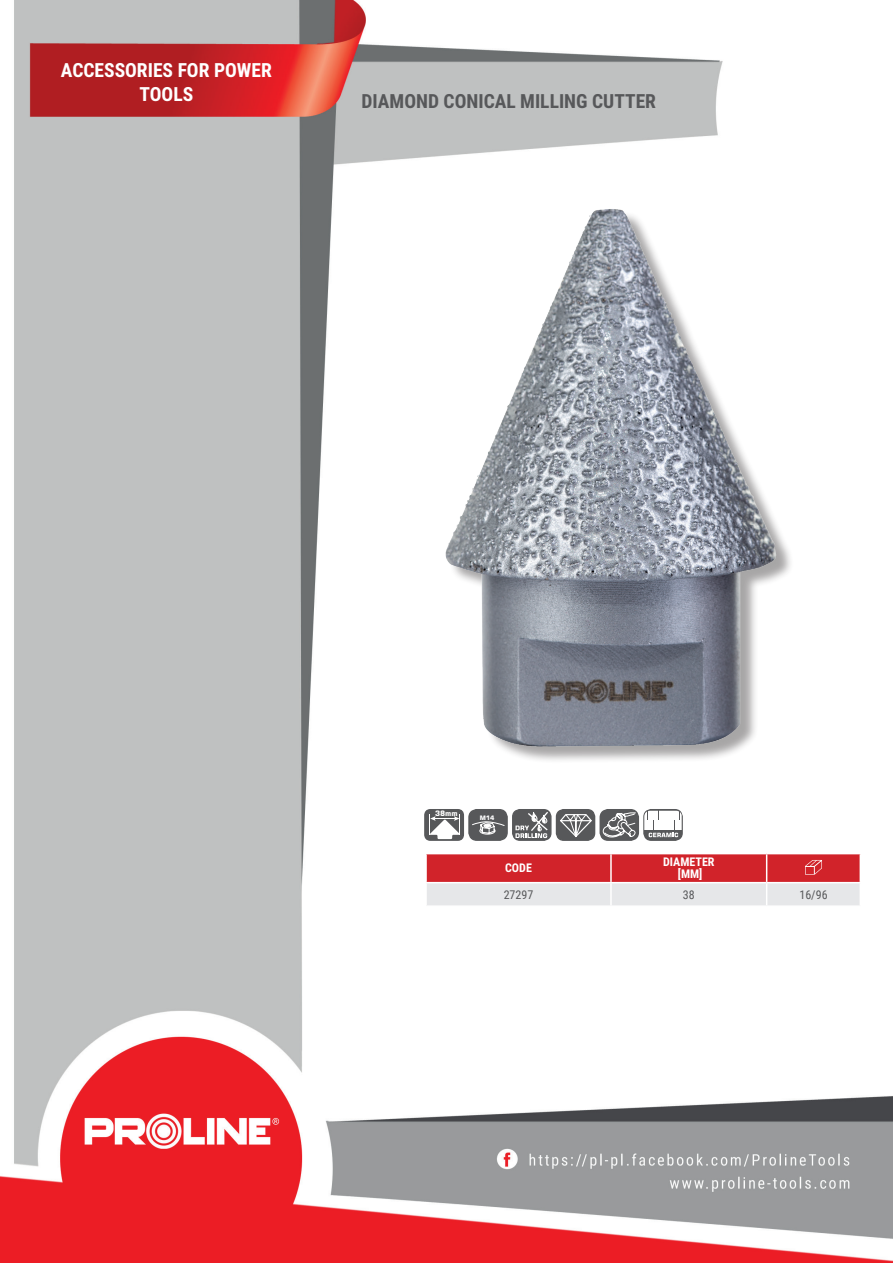
<style>
.page{position:relative;width:893px;height:1263px;background:#fff}
.page>*{position:absolute;margin:0;border:0;box-sizing:border-box;transform-origin:0 0}
.t1{font:700 19.5px "Roboto Condensed";color:#57585a}
.t2{font:700 19.5px/23.4px "Roboto Condensed";color:#fff;text-align:center}
.t3{font:700 12px/12px "Roboto Condensed";color:#fff;text-align:center}
.t4{font:12px "Roboto Condensed";color:#57585a}
.t5{font:700 7.35px "Square 721 BT";color:#fff}
.t6{font:700 6.15px "Square 721 BT";color:#fff}
</style>
<div class="page">
<img style="left:0;top:0;width:893px;height:1263px">
<div style="left:449px;top:212px;width:345px;height:552px;background:#231f20;opacity:.4"></div>
<img style="left:433px;top:200px;width:351px;height:557px">
<hr style="left:425px;top:854px;width:2px;height:28px;background:#fff">
<hr style="left:425px;top:883px;width:2px;height:22px;background:#fff">
<hr style="left:425px;top:853px;width:186px;height:1px;background:#fff">
<hr style="left:425px;top:882px;width:186px;height:1px;background:#fff">
<hr style="left:425px;top:905px;width:186px;height:2px;background:#fff">
<hr style="left:611px;top:905px;width:156px;height:2px;background:#fff">
<hr style="left:767px;top:905px;width:94px;height:2px;background:#fff">
<svg style="left:426px;top:853px;width:435px;height:53px;background:#dd868b"></svg>
<div style="left:424px;top:809px;width:40px;height:32px;background:#57585a;border-radius:6px"></div>
<svg style="left:429px;top:814px;width:31px;height:25px"></svg>
<div style="left:469px;top:810px;width:38px;height:30px;background:#57585a;border-radius:8px"></div>
<div style="left:468px;top:809px;width:40px;height:32px;border:1px solid #57585a;border-radius:8px"></div>
<svg style="left:472px;top:821px;width:33px;height:13px"></svg>
<div style="left:513px;top:810px;width:38px;height:30px;background:#57585a;border-radius:7px"></div>
<div style="left:512px;top:809px;width:39px;height:32px;border:1px solid #57585a;border-radius:7px"></div>
<svg style="left:515px;top:809px;width:34px;height:29px"></svg>
<div style="left:556px;top:810px;width:39px;height:30px;background:#57585a;border-radius:7px"></div>
<div style="left:556px;top:809px;width:39px;height:32px;border:1px solid #57585a;border-radius:7px"></div>
<svg style="left:559px;top:813px;width:34px;height:27px"></svg>
<div style="left:600px;top:810px;width:38px;height:30px;background:#57585a;border-radius:8px"></div>
<div style="left:599px;top:809px;width:40px;height:32px;border:1px solid #57585a;border-radius:8px"></div>
<svg style="left:601px;top:812px;width:35px;height:26px"></svg>
<svg style="left:644px;top:810px;width:38px;height:30px"></svg>
<div style="left:643px;top:809px;width:40px;height:32px;border:1px solid #57585a;border-radius:7px"></div>
<svg style="left:649px;top:833px;width:29px;height:4px"></svg>
<div style="left:648px;top:811px;width:10px;height:9px;background:#fff"></div>
<svg style="left:644px;top:811px;width:3px;height:9px"></svg>
<div style="left:659px;top:811px;width:9px;height:9px;background:#fff"></div>
<div style="left:669px;top:811px;width:10px;height:9px;background:#fff"></div>
<svg style="left:680px;top:811px;width:2px;height:9px"></svg>
<div style="left:644px;top:820px;width:9px;height:10px;background:#fff"></div>
<div style="left:654px;top:820px;width:9px;height:10px;background:#fff"></div>
<div style="left:664px;top:820px;width:10px;height:10px;background:#fff"></div>
<div style="left:675px;top:820px;width:7px;height:10px;background:#fff"></div>
<p class="t2" style="left:61px;top:58px;width:212px">ACCESSORIES FOR POWER<br>TOOLS</p>
<p class="t1" style="left:361px;top:88px;width:296px">DIAMOND CONICAL MILLING CUTTER</p>
<p class="t5" style="left:435px;top:809px;width:24px">38mm</p>
<p class="t6" style="left:480px;top:813px;width:16px">M14</p>
<p class="t3" style="left:505px;top:862px;width:28px">CODE</p>
<p class="t3" style="left:663px;top:856px;width:53px">DIAMETER [MM]</p>
<p class="t4" style="left:504px;top:886px;width:31px">27297</p>
<p class="t4" style="left:683px;top:886px;width:13px">38</p>
<p class="t4" style="left:799px;top:886px;width:30px">16/96</p>
</div>
